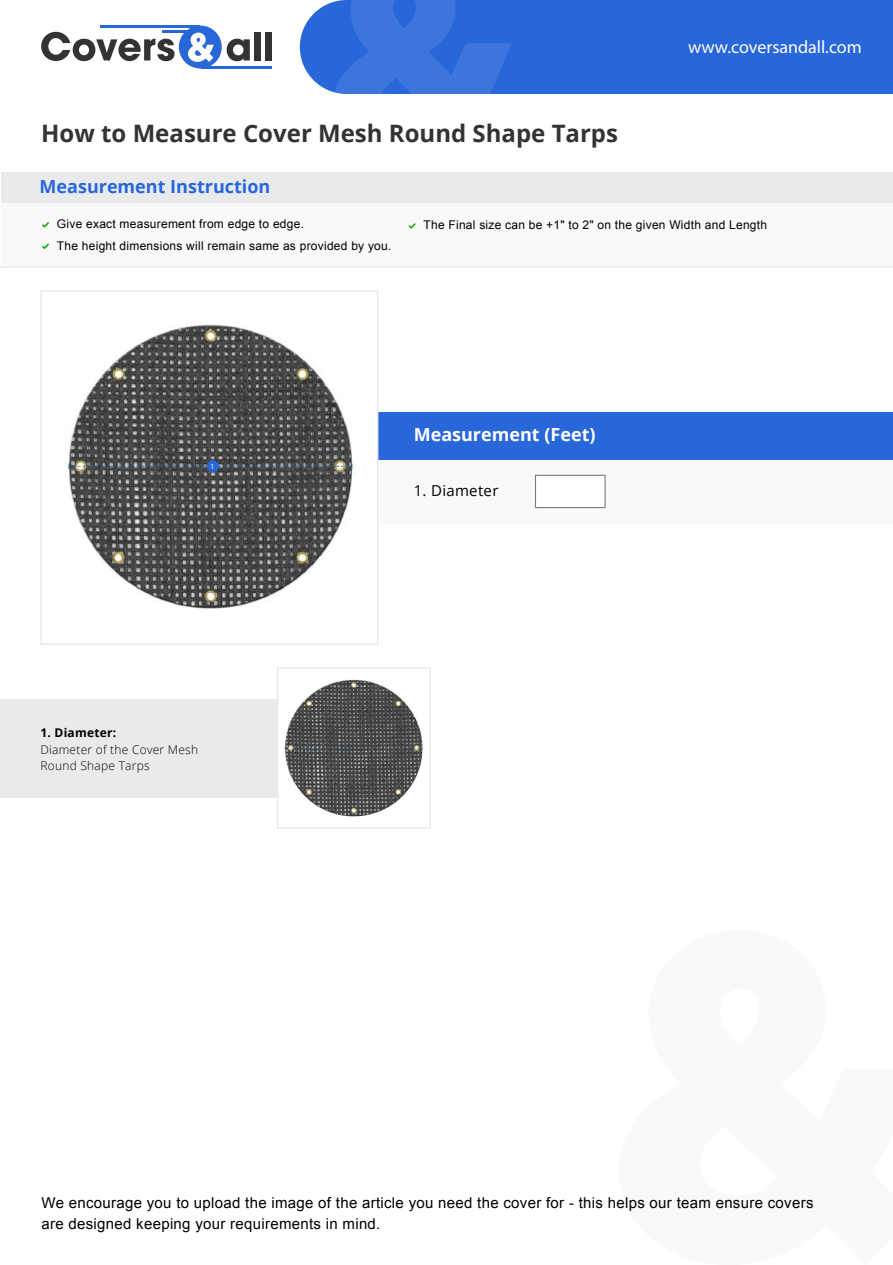
<style>
.page{position:relative;width:893px;height:1265px;background:#fff}
.page>*{position:absolute;margin:0;border:0;box-sizing:border-box;transform-origin:0 0}
.t1{font:700 24px "Open Sans";color:#333}
.t2{font:700 18px "Open Sans";color:#2867d9}
.t3{font:18px "Myriad Pro";color:#fff}
.t4{font:700 18px "Open Sans";color:#fff}
.t5{font:15px/21px "Arial";letter-spacing:.02em;color:#000}
.t6{font:15px "Open Sans";letter-spacing:.02em;color:#000}
.t7{font:12px/21.5px "Arial";letter-spacing:.02em;color:#000}
.t8{font:300 12px/16.5px "Open Sans";letter-spacing:.02em;color:#000}
.t9{font:700 12px "Open Sans";letter-spacing:.02em;color:#000}
.t10{font:7.5px "Myriad Pro";color:#fff}
</style>
<div class="page">
<div style="left:300px;top:0;width:593px;height:94px;background:#2867d9"></div>
<svg style="left:333px;top:0;width:179px;height:94px;background:#356fda"></svg>
<svg style="left:41px;top:32px;width:134px;height:29px"></svg>
<svg style="left:227px;top:39px;width:23px;height:22px"></svg>
<div style="left:254px;top:32px;width:7px;height:28px;background:#333"></div>
<div style="left:265px;top:32px;width:7px;height:28px;background:#333"></div>
<hr style="left:101px;top:26px;width:99px;height:2px;background:#2867d9">
<hr style="left:162px;top:31px;width:38px;height:2px;background:#2867d9">
<hr style="left:201px;top:66px;width:71px;height:2px;background:#2867d9">
<div style="left:179px;top:26px;width:43px;height:42px;background:#2867d9;border-radius:50%"></div>
<svg style="left:188px;top:33px;width:26px;height:29px"></svg>
<div style="left:328px;top:412px;width:565px;height:111px;background:#f9f9f9"></div>
<div style="left:328px;top:412px;width:565px;height:47px;background:#2867d9"></div>
<div style="left:535px;top:474px;width:71px;height:34px;background:#fff;border:1px solid #7c7c7c"></div>
<img style="left:67px;top:324px;width:308px;height:285px">
<div style="left:40px;top:290px;width:338px;height:355px;border:2px solid #eaeaea"></div>
<div style="left:207px;top:460px;width:12px;height:12px;background:#2867d9;border-radius:50%"></div>
<div style="left:0;top:699px;width:293px;height:98px;background:#e9eaeb"></div>
<img style="left:280px;top:679px;width:143px;height:138px">
<div style="left:277px;top:667px;width:154px;height:161px;border:2px solid #eaeaea"></div>
<div style="left:2px;top:172px;width:891px;height:31px;background:#e9eaeb"></div>
<div style="left:2px;top:203px;width:891px;height:64px;background:#f9f9f9"></div>
<svg style="left:42px;top:222px;width:7px;height:6px"></svg>
<svg style="left:42px;top:243px;width:7px;height:6px"></svg>
<hr style="left:0;top:266px;width:893px;height:2px;background:#eaeaea">
<svg style="left:409px;top:223px;width:7px;height:6px"></svg>
<h1 class="t1" style="left:41px;top:116px;width:578px">How to Measure Cover Mesh Round Shape Tarps</h1>
<h2 class="t3" style="left:688px;top:36px;width:175px">www.coversandall.com</h2>
<h2 class="t2" style="left:40px;top:173px;width:232px">Measurement Instruction</h2>
<p class="t7" style="left:57px;top:213px;width:336px">Give exact measurement from edge to edge.<br>The height dimensions will remain same as provided by you.</p>
<p class="t7" style="left:424px;top:214px;width:345px">The Final size can be +1" to 2" on the given Width and Length</p>
<p class="t10" style="left:211px;top:461px;width:5px">1</p>
<p class="t9" style="left:40px;top:724px;width:77px">1. Diameter:</p>
<p class="t8" style="left:40px;top:741px;width:159px">Diameter of the Cover Mesh<br>Round Shape Tarps</p>
<h2 class="t4" style="left:414px;top:421px;width:183px">Measurement (Feet)</h2>
<p class="t6" style="left:414px;top:480px;width:86px">1. Diameter</p>
<p class="t5" style="left:41px;top:1192px;width:773px">We encourage you to upload the image of the article you need the cover for - this helps our team ensure covers are designed keeping your requirements in mind.</p>
</div>
